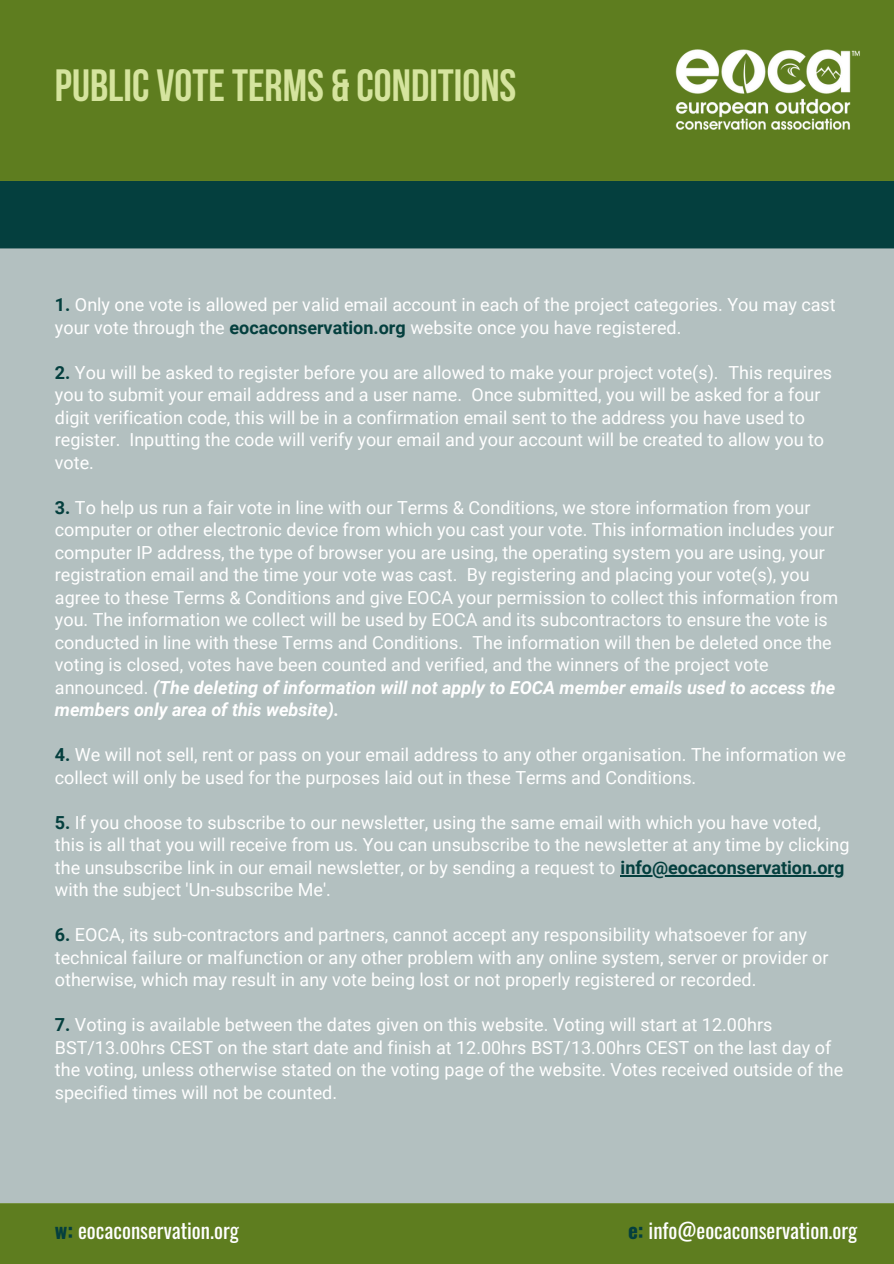
<style>
.page{position:relative;width:894px;height:1264px;background:#fff}
.page>*{position:absolute;margin:0;border:0;box-sizing:border-box;transform-origin:0 0}
.t1{font:700 45px "Bebas Neue";color:#d5e49e}
.t2{font:21px "Oswald";color:#fff}
.t3{font:18px/22.5px "Roboto";color:#fff}
.s1{font-weight:700;color:#043f3e}
.s2{font-weight:700;font-style:italic}
</style>
<div class="page">
<div style="left:0;top:0;width:893px;height:181px;background:#5e7d1f"></div>
<img style="left:642px;top:12px;width:251px;height:154px">
<div style="left:0;top:248px;width:893px;height:954px;background:#b3c0c0"></div>
<div style="left:0;top:1203px;width:893px;height:60px;background:#5e7d1f"></div>
<hr style="left:620px;top:875px;width:224px;height:1px;background:#043f3e">
<div style="left:0;top:181px;width:893px;height:67px;background:#043f3e"></div>
<p class="t1" style="left:55px;top:67px;width:463px">PUBLIC VOTETERMS &amp; CONDITIONS</p>
<p class="t3" style="left:55px;top:294px;width:782px"><span class="s1">1.</span> Only one vote is allowed per valid email account in each of the project categories. You may cast your vote through the <span class="s1">eocaconservation.org</span> website once you have registered.</p>
<p class="t3" style="left:55px;top:361px;width:778px"><span class="s1">2.</span> You will be asked to register before you are allowed to make your project vote(s). This requires you to submit your email address and a user name. Once submitted, you will be asked for a four digit verification code, this will be in a confirmation email sent to the address you have used to register. Inputting the code will verify your email and your account will be created to allow you to vote.</p>
<p class="t3" style="left:55px;top:496px;width:784px"><span class="s1">3.</span> To help us run a fair vote in line with our Terms &amp; Conditions, we store information from your computer or other electronic device from which you cast your vote. This information includes your computer IP address, the type of browser you are using, the operating system you are using, your registration email and the time your vote was cast. By registering and placing your vote(s), you agree to these Terms &amp; Conditions and give EOCA your permission to collect this information from you. The information we collect will be used by EOCA and its subcontractors to ensure the vote is conducted in line with these Terms and Conditions. The information will then be deleted once the voting is closed, votes have been counted and verified, and the winners of the project vote announced. <span class="s2">(The deleting of information will not apply to EOCA member emails used to access the members only area of this website).</span></p>
<p class="t3" style="left:55px;top:744px;width:792px"><span class="s1">4.</span> We will not sell, rent or pass on your email address to any other organisation. The information we collect will only be used for the purposes laid out in these Terms and Conditions.</p>
<p class="t3" style="left:55px;top:811px;width:795px"><span class="s1">5.</span> If you choose to subscribe to our newsletter, using the same email with which you have voted, this is all that you will receive from us. You can unsubscribe to the newsletter at any time by clicking the unsubscribe link in our email newsletter, or by sending a request to <span class="s1">info@eocaconservation.org</span></p>
<p class="t3" style="left:55px;top:879px;width:277px">with the subject 'Un-subscribe Me'.</p>
<p class="t3" style="left:55px;top:924px;width:775px"><span class="s1">6.</span> EOCA, its sub-contractors and partners, cannot accept any responsibility whatsoever for any technical failure or malfunction or any other problem with any online system, server or provider or otherwise, which may result in any vote being lost or not properly registered or recorded.</p>
<p class="t3" style="left:55px;top:1014px;width:718px"><span class="s1">7.</span> Voting is available between the dates given on this website. Voting will start at 12.00hrs</p>
<p class="t3" style="left:55px;top:1036px;width:789px">BST/13.00hrs CEST on the start date and finish at 12.00hrs BST/13.00hrs CEST on the last day of the voting, unless otherwise stated on the voting page of the website. Votes received outside of the specified times will not be counted.</p>
<h2 class="t2" style="left:55px;top:1213px;width:185px"><span class="s1">w:</span> eocaconservation.org</h2>
<h2 class="t2" style="left:628px;top:1213px;width:231px"><span class="s1">e:</span> info@eocaconservation.org</h2>
</div>
